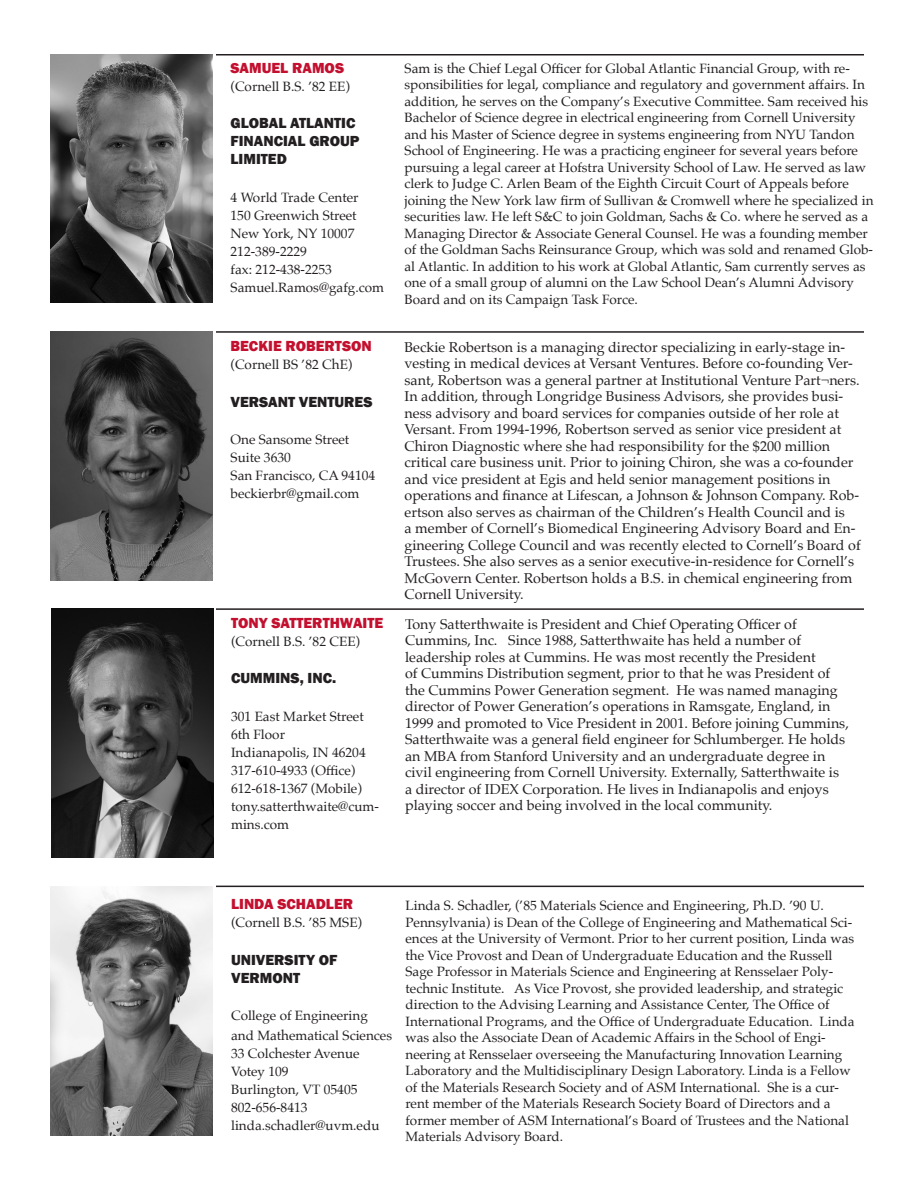
<style>
.page{position:relative;width:918px;height:1188px;background:#fff}
.page>*{position:absolute;margin:0;border:0;box-sizing:border-box;transform-origin:0 0}
.company{font:800 15px/18px "Franklin Gothic";color:#231f20}
.contact_copy{font:800 15px "Franklin Gothic";color:#c3102f}
.bio{font:14.25px/16.5px "Palatino";color:#231f20}
.bio-2{font:13.5px/16.5px "Palatino";color:#231f20}
.contact_copy-2{font:13.5px/18px "Palatino";color:#231f20}
</style>
<div class="page">
<hr style="left:216px;top:54px;width:648px;height:2px;background:#231f20">
<hr style="left:216px;top:608px;width:648px;height:2px;background:#231f20">
<hr style="left:216px;top:331px;width:648px;height:2px;background:#231f20">
<hr style="left:216px;top:886px;width:648px;height:1px;background:#231f20">
<img style="left:51px;top:332px;width:162px;height:249px">
<img style="left:51px;top:54px;width:162px;height:249px">
<img style="left:51px;top:609px;width:162px;height:249px">
<img style="left:51px;top:887px;width:162px;height:248px">
<p class="contact_copy" style="left:231px;top:58px;width:115px">SAMUEL RAMOS</p>
<p class="contact_copy-2" style="left:231px;top:77px;width:121px">(Cornell B.S. ’82 EE)</p>
<p class="company" style="left:231px;top:114px;width:131px">GLOBAL ATLANTIC<br>FINANCIAL GROUP<br>LIMITED</p>
<p class="contact_copy-2" style="left:231px;top:188px;width:129px">4 World Trade Center</p>
<p class="contact_copy-2" style="left:231px;top:206px;width:128px">150 Greenwich Street</p>
<p class="contact_copy-2" style="left:231px;top:224px;width:125px">New York, NY 10007</p>
<p class="contact_copy-2" style="left:231px;top:242px;width:78px">212-389-2229</p>
<p class="contact_copy-2" style="left:231px;top:260px;width:103px">fax: 212-438-2253</p>
<p class="contact_copy-2" style="left:231px;top:278px;width:155px">Samuel.Ramos@gafg.com</p>
<p class="contact_copy" style="left:231px;top:336px;width:143px">BECKIE ROBERTSON</p>
<p class="contact_copy-2" style="left:231px;top:356px;width:123px">(Cornell BS ’82 ChE)</p>
<p class="company" style="left:231px;top:393px;width:143px">VERSANT VENTURES</p>
<p class="contact_copy-2" style="left:231px;top:431px;width:120px">One Sansome Street<br>Suite 3630</p>
<p class="contact_copy-2" style="left:231px;top:467px;width:146px">San Francisco, CA 94104</p>
<p class="contact_copy-2" style="left:231px;top:485px;width:130px">beckierbr@gmail.com</p>
<p class="contact_copy" style="left:231px;top:613px;width:154px">TONY SATTERTHWAITE</p>
<p class="contact_copy-2" style="left:231px;top:632px;width:130px">(Cornell B.S. ’82 CEE)</p>
<p class="company" style="left:231px;top:669px;width:107px">CUMMINS, INC.</p>
<p class="contact_copy-2" style="left:231px;top:707px;width:134px">301 East Market Street</p>
<p class="contact_copy-2" style="left:231px;top:725px;width:55px">6th Floor</p>
<p class="contact_copy-2" style="left:231px;top:743px;width:136px">Indianapolis, IN 46204</p>
<p class="contact_copy-2" style="left:231px;top:761px;width:126px">317-610-4933 (Office)</p>
<p class="contact_copy-2" style="left:231px;top:779px;width:132px">612-618-1367 (Mobile)</p>
<p class="contact_copy-2" style="left:231px;top:797px;width:149px">tony.satterthwaite@cum&shy;mins.com</p>
<p class="bio-2" style="left:405px;top:60px;width:470px">Sam is the Chief Legal Officer for Global Atlantic Financial Group, with re&shy;sponsibilities for legal, compliance and regulatory and government affairs. In addition, he serves on the Company’s Executive Committee. Sam received his Bachelor of Science degree in electrical engineering from Cornell University and his Master of Science degree in systems engineering from NYU Tandon School of Engineering. He was a practicing engineer for several years before pursuing a legal career at Hofstra University School of Law. He served as law clerk to Judge C. Arlen Beam of the Eighth Circuit Court of Appeals before joining the New York law firm of Sullivan &amp; Cromwell where he specialized in securities law. He left S&amp;C to join Goldman, Sachs &amp; Co. where he served as a Managing Director &amp; Associate General Counsel. He was a founding member of the Goldman Sachs Reinsurance Group, which was sold and renamed Glob&shy;al Atlantic. In addition to his work at Global Atlantic, Sam currently serves as one of a small group of alumni on the Law School Dean’s Alumni Advisory Board and on its Campaign Task Force.</p>
<p class="bio" style="left:405px;top:339px;width:458px">Beckie Robertson is a managing director specializing in early-stage in&shy;vesting in medical devices at Versant Ventures. Before co-founding Ver&shy;sant, Robertson was a general partner at Institutional Venture Part¬ners.<br>In addition, through Longridge Business Advisors, she provides busi&shy;ness advisory and board services for companies outside of her role at Versant. From 1994-1996, Robertson served as senior vice president at Chiron Diagnostic where she had responsibility for the $200 million critical care business unit. Prior to joining Chiron, she was a co-founder and vice president at Egis and held senior management positions in operations and finance at Lifescan, a Johnson &amp; Johnson Company. Rob&shy;ertson also serves as chairman of the Children’s Health Council and is<br>a member of Cornell’s Biomedical Engineering Advisory Board and En&shy;gineering College Council and was recently elected to Cornell’s Board of Trustees. She also serves as a senior executive-in-residence for Cornell’s McGovern Center. Robertson holds a B.S. in chemical engineering from Cornell University.</p>
<p class="bio" style="left:405px;top:615px;width:445px">Tony Satterthwaite is President and Chief Operating Officer of Cummins, Inc. Since 1988, Satterthwaite has held a number of leadership roles at Cummins. He was most recently the President<br>of Cummins Distribution segment, prior to that he was President of the Cummins Power Generation segment. He was named managing director of Power Generation’s operations in Ramsgate, England, in 1999 and promoted to Vice President in 2001. Before joining Cummins, Satterthwaite was a general field engineer for Schlumberger. He holds an MBA from Stanford University and an undergraduate degree in civil engineering from Cornell University. Externally, Satterthwaite is a director of IDEX Corporation. He lives in Indianapolis and enjoys playing soccer and being involved in the local community.</p>
<p class="contact_copy" style="left:231px;top:895px;width:124px">LINDA SCHADLER</p>
<p class="contact_copy-2" style="left:231px;top:914px;width:133px">(Cornell B.S. ’85 MSE)</p>
<p class="company" style="left:231px;top:951px;width:108px">UNIVERSITY OF<br>VERMONT</p>
<p class="contact_copy-2" style="left:231px;top:1006px;width:163px;line-height:19.5px">College of Engineering and Mathematical Sciences</p>
<p class="contact_copy-2" style="left:231px;top:1044px;width:130px">33 Colchester Avenue</p>
<p class="contact_copy-2" style="left:231px;top:1062px;width:59px">Votey 109</p>
<p class="contact_copy-2" style="left:231px;top:1080px;width:128px">Burlington, VT 05405</p>
<p class="contact_copy-2" style="left:231px;top:1098px;width:78px">802-656-8413</p>
<p class="contact_copy-2" style="left:231px;top:1116px;width:150px">linda.schadler@uvm.edu</p>
<p class="bio-2" style="left:405px;top:897px;width:451px">Linda S. Schadler, (’85 Materials Science and Engineering, Ph.D. ’90 U.<br>Pennsylvania) is Dean of the College of Engineering and Mathematical Sci&shy;ences at the University of Vermont. Prior to her current position, Linda was the Vice Provost and Dean of Undergraduate Education and the Russell Sage Professor in Materials Science and Engineering at Rensselaer Poly&shy;technic Institute. As Vice Provost, she provided leadership, and strategic direction to the Advising Learning and Assistance Center, The Office of International Programs, and the Office of Undergraduate Education. Linda was also the Associate Dean of Academic Affairs in the School of Engi&shy;neering at Rensselaer overseeing the Manufacturing Innovation Learning Laboratory and the Multidisciplinary Design Laboratory. Linda is a Fellow of the Materials Research Society and of ASM International. She is a cur&shy;rent member of the Materials Research Society Board of Directors and a former member of ASM International’s Board of Trustees and the National Materials Advisory Board.</p>
</div>
